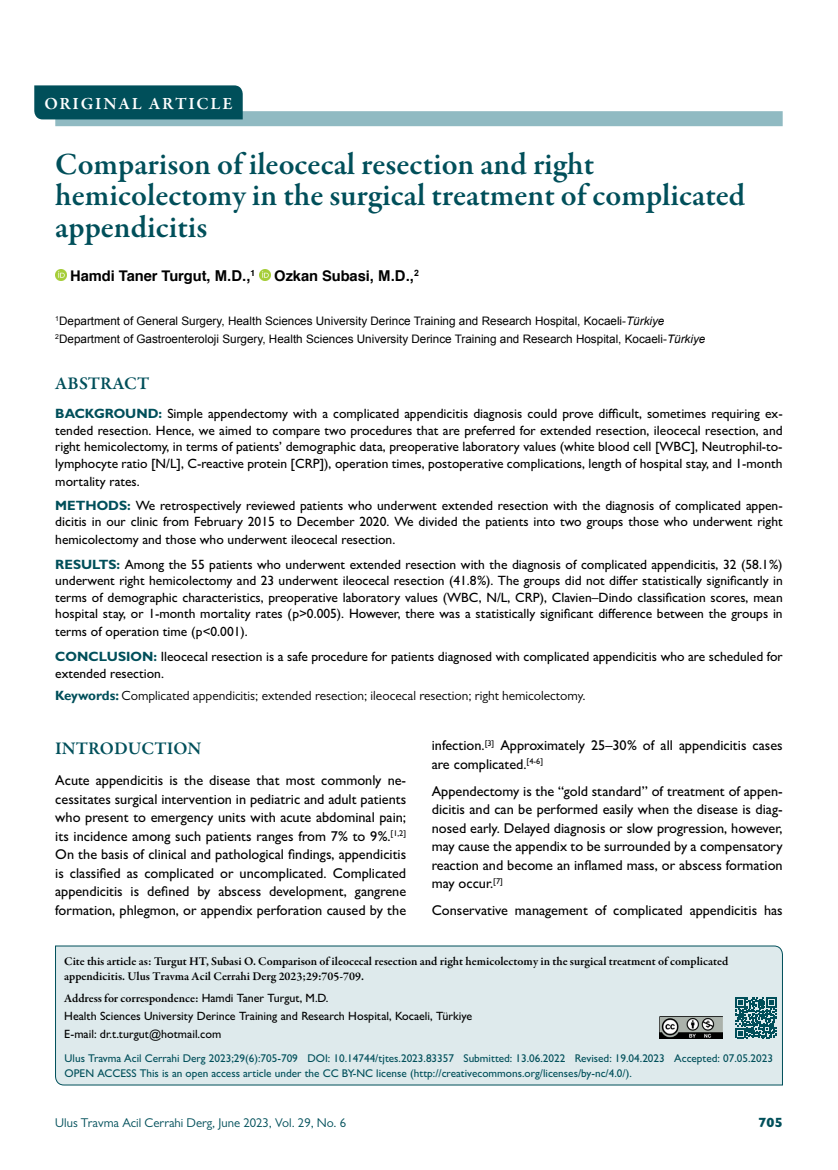
<style>
.page{position:relative;width:838px;height:1170px;background:#fff}
.page>*{position:absolute;margin:0;border:0;box-sizing:border-box;transform-origin:0 0}
.t1{font:600 31.5px/31.5px "Garamond Premr Pro";color:#004f5a}
.t2{font:600 18px "Garamond Premr Pro";letter-spacing:.005em;color:#004f5a}
.t3{font:600 17.25px "Garamond Premr Pro";letter-spacing:.1em;color:#fff}
.t4{font:700 14.7px "Helvetica";letter-spacing:-.005em;color:#000}
.t5{font:500 14.25px/18.6px "Gill Sans MT Pro";color:#000;text-align:justify}
.t6{font:500 13.5px/16.5px "Gill Sans MT Pro";color:#000}
.t7{font:800 13.5px "Gill Sans MT Pro";color:#004f5a}
.t8{font:13.35px "Gill Sans MT Pro";color:#000}
.t9{font:12.75px "Gill Sans MT Pro";color:#004f5a}
.t10{font:600 12px/15px "Garamond Premr Pro";color:#000}
.t11{font:500 12px/18px "Gill Sans MT Pro";color:#000}
.t12{font:11.7px/18px "Arial";color:#000}
.t13{font:500 11.25px/15px "Gill Sans MT Pro";color:#004f5a}
.s1{font-family:"Arial";font-size:15px}
.s2{font-style:italic}
.s3{font-weight:700;color:#004f5a}
.s4{font-family:"Gill Sans";font-weight:700;color:#004f5a}
.s5{font-family:"Gill Sans MT Pro";font-weight:500}
</style>
<div class="page">
<div style="left:55px;top:111px;width:727px;height:15px;background:#90bac2"></div>
<svg style="left:55px;top:270px;width:11px;height:11px"></svg>
<svg style="left:259px;top:270px;width:11px;height:11px"></svg>
<div style="left:34px;top:85px;width:209px;height:34px;background:#004f5a"></div>
<div style="left:55px;top:945px;width:728px;height:140px;background:#deeaec"></div>
<svg style="left:735px;top:997px;width:41px;height:41px;background:#417c85"></svg>
<img style="left:660px;top:1016px;width:63px;height:22px">
<p class="t3" style="left:44px;top:93px;width:190px">ORIGINAL ARTICLE</p>
<h1 class="t1" style="left:55px;top:149px;width:691px">Comparison of ileocecal resection and right hemicolectomy in the surgical treatment of complicated appendicitis</h1>
<p class="t4" style="left:70px;top:264px;width:186px">Hamdi Taner Turgut, <span class="s1">M.D.,</span><sup>1</sup></p>
<p class="t4" style="left:274px;top:264px;width:146px">Ozkan Subasi<span class="s1">, M.D.,</span><sup>2</sup></p>
<p class="t12" style="left:55px;top:312px;width:651px"><sup>1</sup>Department of General Surgery, Health Sciences University Derince Training and Research Hospital, Kocaeli-<span class="s2">Türkiye<br></span><sup>2</sup>Department of Gastroenteroloji Surgery, Health Sciences University Derince Training and Research Hospital, Kocaeli-<span class="s2">Türkiye</span></p>
<h2 class="t2" style="left:55px;top:372px;width:95px">ABSTRACT</h2>
<p class="t6" style="left:55px;top:405px;width:729px;text-align:justify"><span class="s3">BACKGROUND:</span> Simple appendectomy with a complicated appendicitis diagnosis could prove difficult, sometimes requiring ex&shy;tended resection. Hence, we aimed to compare two procedures that are preferred for extended resection, ileocecal resection, and right hemicolectomy, in terms of patients’ demographic data, preoperative laboratory values (white blood cell [WBC], Neutrophil-to&shy;lymphocyte ratio [N/L], C-reactive protein [CRP]), operation times, postoperative complications, length of hospital stay, and 1-month</p>
<p class="t6" style="left:55px;top:468px;width:729px;line-height:24.5px">mortality rates.<br><span class="s3">METHODS:</span> We retrospectively reviewed patients who underwent extended resection with the diagnosis of complicated appen-</p>
<p class="t6" style="left:55px;top:512px;width:729px;line-height:18px">dicitis in our clinic from February 2015 to December 2020. We divided the patients into two groups those who underwent right hemicolectomy and those who underwent ileocecal resection.</p>
<p class="t6" style="left:55px;top:556px;width:729px;text-align:justify"><span class="s3">RESULTS:</span> Among the 55 patients who underwent extended resection with the diagnosis of complicated appendicitis, 32 (58.1%) underwent right hemicolectomy and 23 underwent ileocecal resection (41.8%). The groups did not differ statistically significantly in terms of demographic characteristics, preoperative laboratory values (WBC, N/L, CRP), Clavien–Dindo classification scores, mean hospital stay, or 1-month mortality rates (p&gt;0.005). However, there was a statistically significant difference between the groups in</p>
<p class="t6" style="left:55px;top:619px;width:729px;line-height:24.5px">terms of operation time (p&lt;0.001).<br><span class="s3">CONCLUSION:</span> Ileocecal resection is a safe procedure for patients diagnosed with complicated appendicitis who are scheduled for</p>
<p class="t6" style="left:55px;top:665px;width:110px">extended resection.</p>
<p class="t8" style="left:55px;top:687px;width:532px"><span class="s4">Keywords:</span> Complicated appendicitis; extended resection; ileocecal resection; right hemicolectomy.</p>
<p class="t5" style="left:432px;top:736px;width:352px">infection.<sup>[3]</sup> Approximately 25–30% of all appendicitis cases are complicated.<sup>[4-6]</sup></p>
<p class="t5" style="left:432px;top:781px;width:352px">Appendectomy is the “gold standard” of treatment of appen&shy;dicitis and can be performed easily when the disease is diag&shy;nosed early. Delayed diagnosis or slow progression, however, may cause the appendix to be surrounded by a compensatory reaction and become an inflamed mass, or abscess formation may occur.<sup>[7]</sup></p>
<p class="t5" style="left:432px;top:900px;width:352px">Conservative management of complicated appendicitis has</p>
<h2 class="t2" style="left:55px;top:737px;width:148px">INTRODUCTION</h2>
<p class="t5" style="left:55px;top:770px;width:352px">Acute appendicitis is the disease that most commonly ne&shy;cessitates surgical intervention in pediatric and adult patients who present to emergency units with acute abdominal pain; its incidence among such patients ranges from 7% to 9%.<sup>[1,2] </sup>On the basis of clinical and pathological findings, appendicitis is classified as complicated or uncomplicated. Complicated appendicitis is defined by abscess development, gangrene formation, phlegmon, or appendix perforation caused by the</p>
<p class="t10" style="left:64px;top:953px;width:665px">Cite this article as: Turgut HT, Subasi O. Comparison of ileocecal resection and right hemicolectomy in the surgical treatment of complicated appendicitis. Ulus Travma Acil Cerrahi Derg 2023;29:705-709.</p>
<p class="t10" style="left:64px;top:991px;width:266px">Address for correspondence: <span class="s5">Hamdi Taner Turgut, M.D.</span></p>
<p class="t11" style="left:64px;top:1006px;width:409px">Health Sciences University Derince Training and Research Hospital, Kocaeli, Türkiye<br>E-mail: dr.t.turgut@hotmail.com</p>
<p class="t13" style="left:65px;top:1050px;width:710px">Ulus Travma Acil Cerrahi Derg 2023;29(6):705-709 DOI: 10.14744/tjtes.2023.83357 Submitted: 13.06.2022 Revised: 19.04.2023 Accepted: 07.05.2023<br>OPEN ACCESS This is an open access article under the CC BY-NC license (http://creativecommons.org/licenses/by-nc/4.0/).</p>
<p class="t9" style="left:55px;top:1115px;width:292px">Ulus Travma Acil Cerrahi Derg, June 2023, Vol. 29, No. 6</p>
<p class="t7" style="left:758px;top:1114px;width:26px">705</p>
</div>
